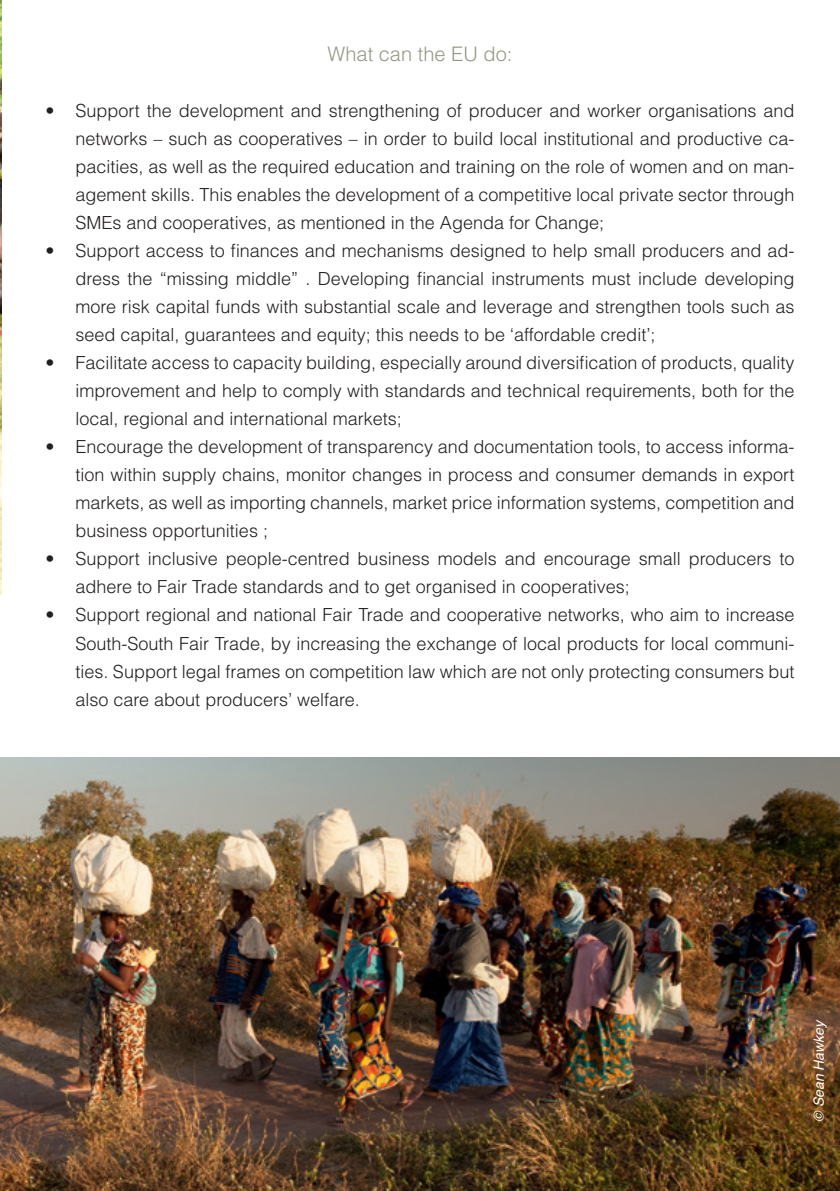
<style>
.page{position:relative;width:840px;height:1191px;background:#fff}
.page>*{position:absolute;margin:0;border:0;box-sizing:border-box;transform-origin:0 0}
.t1{font:300 20px "Helvetica";color:#979885}
.t2{font:300 18px/28px "Helvetica";color:#231f20;text-align:justify}
.t3{font:italic 14px "Helvetica";color:#fff}
.t4{font:300 14px "Helvetica";color:#231f20}
</style>
<div class="page">
<img style="left:0;top:0;width:1px;height:594px">
<img style="left:0;top:757px;width:839px;height:434px">
<p class="t1" style="left:327px;top:42px;width:186px">What can the EU do:</p>
<p class="t2" style="left:75px;top:96px;width:720px;text-indent:-30px">• Support the development and strengthening of producer and worker organisations and networks – such as cooperatives – in order to build local institutional and productive ca&shy;pacities, as well as the required education and training on the role of women and on man&shy;agement skills. This enables the development of a competitive local private sector through SMEs and cooperatives, as mentioned in the Agenda for Change;</p>
<p class="t2" style="left:75px;top:236px;width:720px;text-indent:-30px">• Support access to finances and mechanisms designed to help small producers and ad&shy;dress the “missing middle” . Developing financial instruments must include developing more risk capital funds with substantial scale and leverage and strengthen tools such as seed capital, guarantees and equity; this needs to be ‘affordable credit’;</p>
<p class="t2" style="left:75px;top:348px;width:720px;text-indent:-30px">• Facilitate access to capacity building, especially around diversification of products, quality improvement and help to comply with standards and technical requirements, both for the local, regional and international markets;</p>
<p class="t2" style="left:75px;top:432px;width:720px;text-indent:-30px">• Encourage the development of transparency and documentation tools, to access informa&shy;tion within supply chains, monitor changes in process and consumer demands in export markets, as well as importing channels, market price information systems, competition and business opportunities ;</p>
<p class="t2" style="left:75px;top:544px;width:720px;text-indent:-30px">• Support inclusive people-centred business models and encourage small producers to adhere to Fair Trade standards and to get organised in cooperatives;</p>
<p class="t2" style="left:75px;top:600px;width:720px;text-indent:-30px">• Support regional and national Fair Trade and cooperative networks, who aim to increase South-South Fair Trade, by increasing the exchange of local products for local communi&shy;ties. Support legal frames on competition law which are not only protecting consumers but also care about producers’ welfare.</p>
<p class="t3" style="left:807px;top:1121px;width:103px;rotate:-90deg">© Sean Hawkey</p>
<p class="t4" style="left:813px;top:1160px;width:9px">7</p>
</div>
